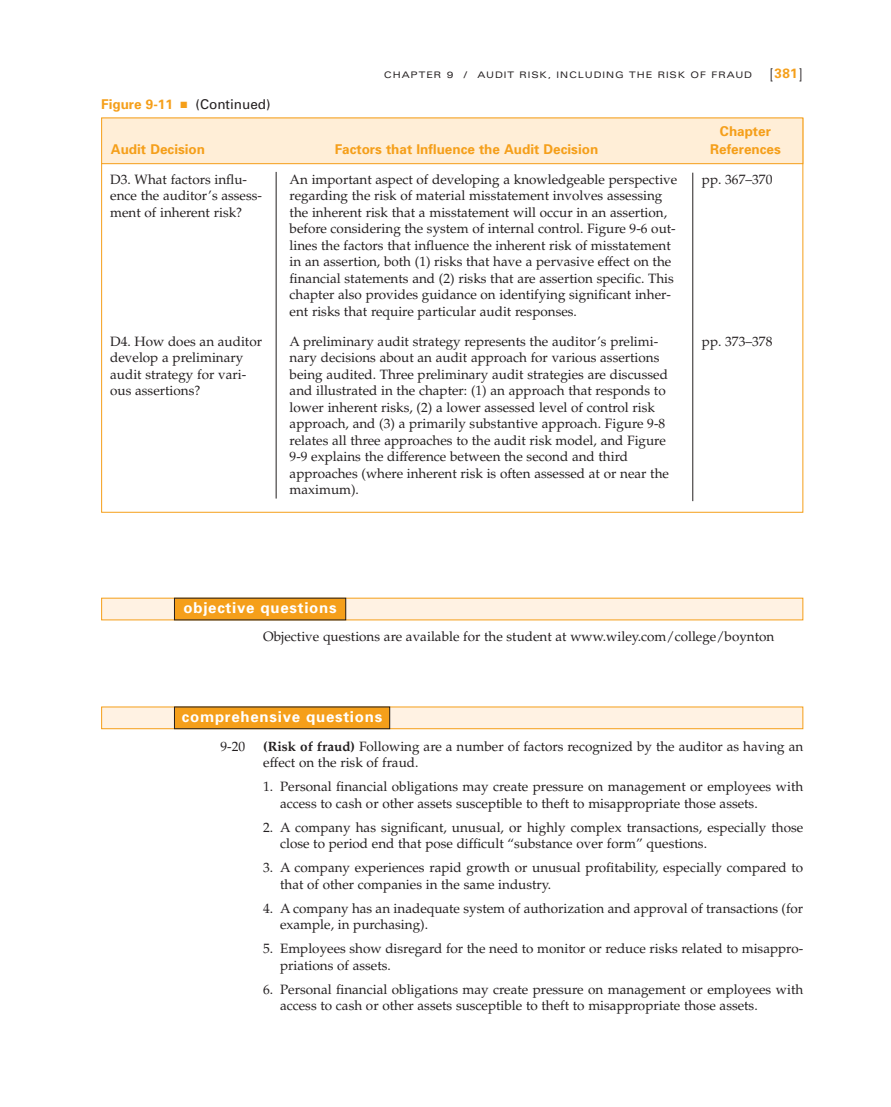
<style>
.page{position:relative;width:891px;height:1107px;background:#fff}
.page>*{position:absolute;margin:0;border:0;box-sizing:border-box;transform-origin:0 0}
.t1{font:700 15px "Univers";letter-spacing:.05em;color:#fff}
.t2{font:13.5px/16.5px "Palatino";color:#231f20}
.t3{font:700 13.5px "Univers";color:#f59f1a}
.t4{font:13.5px "Univers";color:#231f20}
.t5{font:expanded 9px "Univers";letter-spacing:.1em;color:#231f20}
.s1{font-weight:700;color:#f59f1a}
.s2{color:#f59f1a}
.s3{font-family:"Modula";font-weight:400;font-size:21px;color:#231f20}
.s4{font-weight:700}
</style>
<div class="page">
<div style="left:102px;top:118px;width:701px;height:46px;background:#ffeed7"></div>
<div style="left:101px;top:118px;width:702px;height:46px;border:1px solid #f59f1a"></div>
<hr style="left:276px;top:172px;width:1px;height:327px;background:#231f20">
<hr style="left:693px;top:173px;width:1px;height:328px;background:#231f20">
<div style="left:102px;top:598px;width:701px;height:22px;background:#fff2e3"></div>
<div style="left:174px;top:598px;width:172px;height:22px;background:#f59f1a"></div>
<div style="left:102px;top:707px;width:701px;height:22px;background:#fff2e3"></div>
<div style="left:101px;top:707px;width:702px;height:22px;border:1px solid #f59f1a"></div>
<div style="left:174px;top:707px;width:216px;height:22px;background:#f59f1a"></div>
<div style="left:174px;top:707px;width:216px;height:22px;border:1px solid #231f20"></div>
<p class="t4" style="left:101px;top:99px;width:171px"><span class="s1">Figure 9-11</span> <span class="s2">■</span> (Continued)</p>
<p class="t5" style="left:384px;top:72px;width:370px">CHAPTER 9 / AUDIT RISK, INCLUDING THE RISK OF FRAUD</p>
<p class="t3" style="left:769px;top:69px;width:36px"><span class="s3">[</span>381<span class="s3">]</span></p>
<p class="t3" style="left:720px;top:127px;width:53px">Chapter</p>
<p class="t3" style="left:111px;top:145px;width:96px">Audit Decision</p>
<p class="t3" style="left:335px;top:145px;width:265px">Factors that Influence the Audit Decision</p>
<p class="t3" style="left:710px;top:145px;width:72px">References</p>
<p class="t2" style="left:110px;top:172px;width:153px">D3. What factors influ&shy;ence the auditor’s assess&shy;ment of inherent risk?</p>
<p class="t2" style="left:290px;top:172px;width:389px">An important aspect of developing a knowledgeable perspective regarding the risk of material misstatement involves assessing the inherent risk that a misstatement will occur in an assertion, before considering the system of internal control. Figure 9-6 out&shy;lines the factors that influence the inherent risk of misstatement in an assertion, both (1) risks that have a pervasive effect on the financial statements and (2) risks that are assertion specific. This chapter also provides guidance on identifying significant inher&shy;ent risks that require particular audit responses.</p>
<p class="t2" style="left:702px;top:172px;width:72px">pp. 367–370</p>
<p class="t2" style="left:110px;top:334px;width:153px">D4. How does an auditor develop a preliminary audit strategy for vari&shy;ous assertions?</p>
<p class="t2" style="left:290px;top:334px;width:381px">A preliminary audit strategy represents the auditor’s prelimi&shy;nary decisions about an audit approach for various assertions being audited. Three preliminary audit strategies are discussed and illustrated in the chapter: (1) an approach that responds to lower inherent risks, (2) a lower assessed level of control risk approach, and (3) a primarily substantive approach. Figure 9-8 relates all three approaches to the audit risk model, and Figure 9-9 explains the difference between the second and third approaches (where inherent risk is often assessed at or near the maximum).</p>
<p class="t2" style="left:702px;top:334px;width:72px">pp. 373–378</p>
<p class="t1" style="left:184px;top:602px;width:155px">objective questions</p>
<p class="t2" style="left:263px;top:630px;width:513px">Objective questions are available for the student at www.wiley.com/college/boynton</p>
<p class="t1" style="left:182px;top:711px;width:202px">comprehensive questions</p>
<p class="t2" style="left:221px;top:740px;width:26px">9-20</p>
<p class="t2" style="left:263px;top:740px;width:542px"><span class="s4">(Risk of fraud)</span> Following are a number of factors recognized by the auditor as having an effect on the risk of fraud.</p>
<p class="t2" style="left:280px;top:780px;width:525px;text-indent:-17px">1. Personal financial obligations may create pressure on management or employees with access to cash or other assets susceptible to theft to misappropriate those assets.</p>
<p class="t2" style="left:280px;top:821px;width:525px;text-indent:-17px">2. A company has significant, unusual, or highly complex transactions, especially those close to period end that pose difficult “substance over form” questions.</p>
<p class="t2" style="left:280px;top:861px;width:525px;text-indent:-17px">3. A company experiences rapid growth or unusual profitability, especially compared to that of other companies in the same industry.</p>
<p class="t2" style="left:280px;top:902px;width:525px;text-indent:-17px">4. A company has an inadequate system of authorization and approval of transactions (for example, in purchasing).</p>
<p class="t2" style="left:280px;top:942px;width:525px;text-indent:-17px">5. Employees show disregard for the need to monitor or reduce risks related to misappro&shy;priations of assets.</p>
<p class="t2" style="left:280px;top:983px;width:525px;text-indent:-17px">6. Personal financial obligations may create pressure on management or employees with access to cash or other assets susceptible to theft to misappropriate those assets.</p>
</div>
